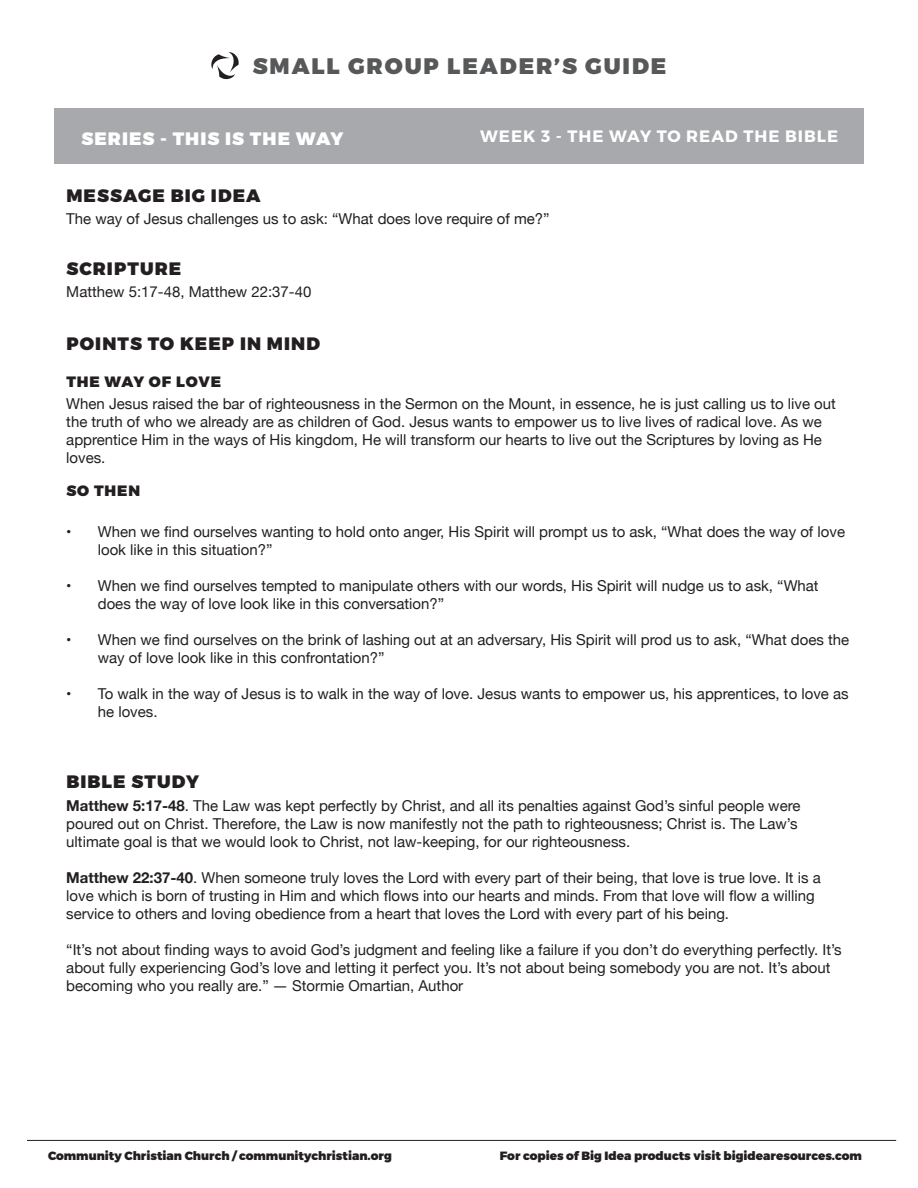
<style>
.page{position:relative;width:918px;height:1188px;background:#fff}
.page>*{position:absolute;margin:0;border:0;box-sizing:border-box;transform-origin:0 0}
.t1{font:900 22.5px "Montserrat";letter-spacing:.085em;color:#57585a}
.Title_medium{font:900 18px "Montserrat";letter-spacing:.06em;color:#231f20}
.Title_medium-2{font:900 18px "Montserrat";letter-spacing:.06em;color:#fff}
.Title_medium-3{font:700 16.5px "Montserrat";letter-spacing:.06em;color:#fff}
.Questions{font:15px/18px "Helvetica Neue";color:#231f20}
.title_small{font:900 15px "Montserrat";letter-spacing:.06em;color:#231f20}
.t2{font:900 12px "Montserrat";color:#231f20}
.s1{font-weight:700}
</style>
<div class="page">
<hr style="left:27px;top:1140px;width:869px;height:1px;background:#231f20">
<div style="left:54px;top:108px;width:810px;height:55px;background:#a8a9ad"></div>
<svg style="left:211px;top:52px;width:28px;height:28px"></svg>
<h1 class="t1" style="left:253px;top:52px;width:415px">SMALL GROUP LEADER’S GUIDE</h1>
<p class="Title_medium-2" style="left:81px;top:127px;width:263px">SERIES - THIS IS THE WAY</p>
<p class="Title_medium-3" style="left:480px;top:126px;width:360px">WEEK 3 - THE WAY TO READ THE BIBLE</p>
<p class="Title_medium" style="left:66px;top:184px;width:196px">MESSAGE BIG IDEA</p>
<p class="Questions" style="left:66px;top:211px;width:485px">The way of Jesus challenges us to ask: “What does love require of me?”</p>
<p class="Title_medium" style="left:66px;top:257px;width:116px">SCRIPTURE</p>
<p class="Questions" style="left:66px;top:284px;width:247px">Matthew 5:17-48, Matthew 22:37-40</p>
<p class="Title_medium" style="left:66px;top:332px;width:255px">POINTS TO KEEP IN MIND</p>
<p class="title_small" style="left:66px;top:372px;width:156px">THE WAY OF LOVE</p>
<p class="Questions" style="left:66px;top:396px;width:771px">When Jesus raised the bar of righteousness in the Sermon on the Mount, in essence, he is just calling us to live out the truth of who we already are as children of God. Jesus wants to empower us to live lives of radical love. As we apprentice Him in the ways of His kingdom, He will transform our hearts to live out the Scriptures by loving as He loves.</p>
<p class="title_small" style="left:66px;top:482px;width:75px">SO THEN</p>
<p class="Questions" style="left:98px;top:523px;width:749px;text-indent:-32px">• When we find ourselves wanting to hold onto anger, His Spirit will prompt us to ask, “What does the way of love look like in this situation?”</p>
<p class="Questions" style="left:98px;top:577px;width:722px;text-indent:-32px">• When we find ourselves tempted to manipulate others with our words, His Spirit will nudge us to ask, “What does the way of love look like in this conversation?”</p>
<p class="Questions" style="left:98px;top:631px;width:753px;text-indent:-32px">• When we find ourselves on the brink of lashing out at an adversary, His Spirit will prod us to ask, “What does the way of love look like in this confrontation?”</p>
<p class="Questions" style="left:98px;top:685px;width:752px;text-indent:-32px">• To walk in the way of Jesus is to walk in the way of love. Jesus wants to empower us, his apprentices, to love as he loves.</p>
<p class="Title_medium" style="left:66px;top:771px;width:134px">BIBLE STUDY</p>
<p class="Questions" style="left:66px;top:797px;width:736px"><span class="s1">Matthew 5:17-48</span>. The Law was kept perfectly by Christ, and all its penalties against God’s sinful people were poured out on Christ. Therefore, the Law is now manifestly not the path to righteousness; Christ is. The Law’s ultimate goal is that we would look to Christ, not law-keeping, for our righteousness.</p>
<p class="Questions" style="left:66px;top:869px;width:756px"><span class="s1">Matthew 22:37-40</span>. When someone truly loves the Lord with every part of their being, that love is true love. It is a love which is born of trusting in Him and which flows into our hearts and minds. From that love will flow a willing service to others and loving obedience from a heart that loves the Lord with every part of his being.</p>
<p class="Questions" style="left:66px;top:941px;width:777px">“It’s not about finding ways to avoid God’s judgment and feeling like a failure if you don’t do everything perfectly. It’s about fully experiencing God’s love and letting it perfect you. It’s not about being somebody you are not. It’s about becoming who you really are.” ― Stormie Omartian, Author</p>
<p class="t2" style="left:48px;top:1148px;width:345px">Community Christian Church / communitychristian.org</p>
<p class="t2" style="left:500px;top:1148px;width:364px">For copies of Big Idea products visit bigidearesources.com</p>
</div>
